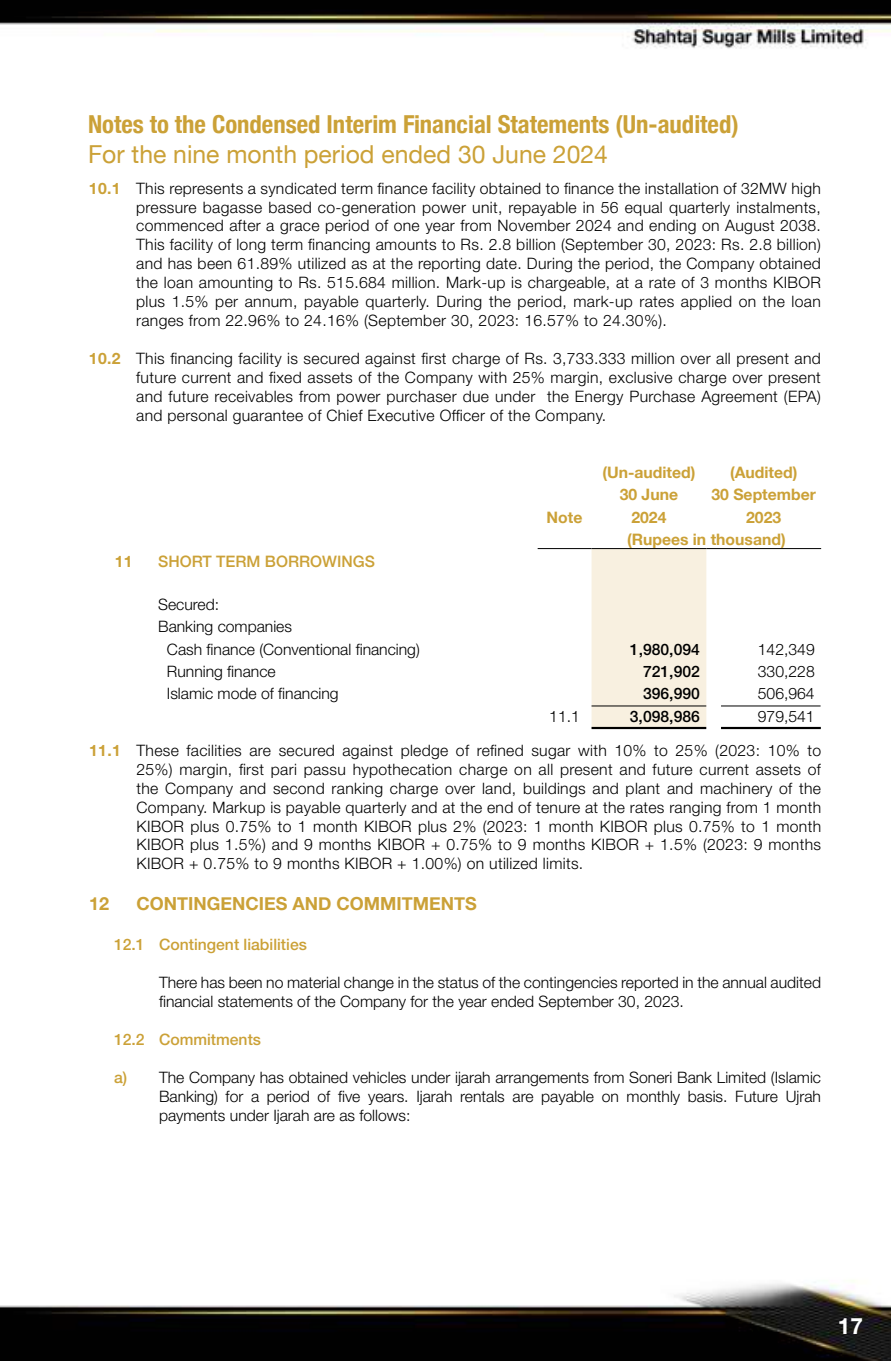
<style>
.page{position:relative;width:891px;height:1361px;background:#fff}
.page>*{position:absolute;margin:0;border:0;box-sizing:border-box;transform-origin:0 0}
.t1{font:700 condensed 24.75px "Helvetica Neue";color:#cba137}
.t2{font:24.75px "Helvetica Neue";color:#cba137}
.t3{font:700 22.5px "Helvetica Neue LT Std";color:#fff}
.t4{font:700 18px "Helvetica Neue";color:#cba137}
.t5{font:300 15.75px/18.9px "Helvetica Neue LT Std";color:#000;text-align:justify}
.t6{font:300 15.75px/34.4px "Helvetica Neue LT Std";letter-spacing:.02em;color:#000}
.t7{font:700 15.75px/22.3px "Helvetica Neue";color:#cba137;text-align:right}
.t8{font:500 15.75px "Helvetica Neue LT Std";color:#cba137}
.t9{font:500 15.75px "Helvetica Neue LT Std";color:#000}
.t10{font:500 15.75px "Helvetica Neue";color:#cba137}
.s1{font-weight:700;color:#cba137}
.s2{font-weight:500;color:#cba137}
</style>
<div class="page">
<img style="left:0;top:0;width:891px;height:1361px">
<div style="left:592px;top:549px;width:114px;height:178px;background:#f8f0e0"></div>
<hr style="left:592px;top:548px;width:114px;height:1px;background:#000">
<hr style="left:706px;top:548px;width:115px;height:1px;background:#000">
<hr style="left:538px;top:548px;width:54px;height:1px;background:#000">
<hr style="left:592px;top:705px;width:114px;height:1px;background:#000">
<hr style="left:721px;top:705px;width:100px;height:1px;background:#000">
<hr style="left:592px;top:727px;width:114px;height:2px;background:#000">
<hr style="left:721px;top:727px;width:100px;height:2px;background:#000">
<h1 class="t1" style="left:88px;top:104px;width:652px">Notes to the Condensed Interim Financial Statements (Un-audited)</h1>
<h1 class="t2" style="left:88px;top:136px;width:521px">For the nine month period ended 30 June 2024</h1>
<p class="t5" style="left:136px;top:178px;width:686px;text-indent:-47px"><span class="s1">10.1</span> This represents a syndicated term finance facility obtained to finance the installation of 32MW high pressure bagasse based co-generation power unit, repayable in 56 equal quarterly instalments, commenced after a grace period of one year from November 2024 and ending on August 2038.<br>This facility of long term financing amounts to Rs. 2.8 billion (September 30, 2023: Rs. 2.8 billion) and has been 61.89% utilized as at the reporting date. During the period, the Company obtained the loan amounting to Rs. 515.684 million. Mark-up is chargeable, at a rate of 3 months KIBOR plus 1.5% per annum, payable quarterly. During the period, mark-up rates applied on the loan ranges from 22.96% to 24.16% (September 30, 2023: 16.57% to 24.30%).</p>
<p class="t5" style="left:136px;top:348px;width:686px;text-indent:-47px"><span class="s1">10.2</span> This financing facility is secured against first charge of Rs. 3,733.333 million over all present and future current and fixed assets of the Company with 25% margin, exclusive charge over present and future receivables from power purchaser due under the Energy Purchase Agreement (EPA) and personal guarantee of Chief Executive Officer of the Company.</p>
<p class="t7" style="left:602px;top:462px;width:95px">(Un-audited)</p>
<p class="t7" style="left:730px;top:462px;width:69px">(Audited)</p>
<p class="t7" style="left:620px;top:484px;width:60px">30 June</p>
<p class="t7" style="left:712px;top:484px;width:106px">30 September</p>
<p class="t7" style="left:547px;top:506px;width:37px">Note</p>
<p class="t7" style="left:631px;top:506px;width:37px">2024</p>
<p class="t7" style="left:627px;top:506px;width:160px">2023<br>(Rupees in thousand)</p>
<p class="t7" style="left:115px;top:551px;width:19px">11</p>
<p class="t10" style="left:158px;top:549px;width:218px">SHORT TERM BORROWINGS</p>
<p class="t5" style="left:158px;top:595px;width:62px">Secured:</p>
<p class="t5" style="left:158px;top:617px;width:135px">Banking companies</p>
<p class="t5" style="left:167px;top:639px;width:254px">Cash finance (Conventional financing)</p>
<p class="t9" style="left:630px;top:640px;width:72px">1,980,094</p>
<p class="t5" style="left:758px;top:639px;width:58px">142,349</p>
<p class="t5" style="left:167px;top:661px;width:110px">Running finance</p>
<p class="t9" style="left:643px;top:662px;width:58px">721,902</p>
<p class="t5" style="left:758px;top:661px;width:58px">330,228</p>
<p class="t5" style="left:167px;top:684px;width:173px">Islamic mode of financing</p>
<p class="t9" style="left:643px;top:684px;width:58px">396,990</p>
<p class="t5" style="left:758px;top:684px;width:58px">506,964</p>
<p class="t5" style="left:549px;top:706px;width:32px">11.1</p>
<p class="t9" style="left:630px;top:707px;width:72px">3,098,986</p>
<p class="t6" style="left:89px;top:698px;width:733px;text-indent:669px">979,541<br><span class="s1">11.1</span> These facilities are secured against pledge of refined sugar with 10% to 25% (2023: 10% to</p>
<p class="t5" style="left:137px;top:759px;width:686px">25%) margin, first pari passu hypothecation charge on all present and future current assets of the Company and second ranking charge over land, buildings and plant and machinery of the Company. Markup is payable quarterly and at the end of tenure at the rates ranging from 1 month KIBOR plus 0.75% to 1 month KIBOR plus 2% (2023: 1 month KIBOR plus 0.75% to 1 month KIBOR plus 1.5%) and 9 months KIBOR + 0.75% to 9 months KIBOR + 1.5% (2023: 9 months KIBOR + 0.75% to 9 months KIBOR + 1.00%) on utilized limits.</p>
<p class="t4" style="left:89px;top:889px;width:22px">12</p>
<p class="t4" style="left:137px;top:889px;width:342px">CONTINGENCIES AND COMMITMENTS</p>
<p class="t8" style="left:114px;top:935px;width:194px">12.1 Contingent liabilities</p>
<p class="t5" style="left:159px;top:973px;width:664px">There has been no material change in the status of the contingencies reported in the annual audited financial statements of the Company for the year ended September 30, 2023.</p>
<p class="t8" style="left:114px;top:1030px;width:149px">12.2 Commitments</p>
<p class="t5" style="left:159px;top:1067px;width:664px;text-indent:-45px"><span class="s2">a)</span> The Company has obtained vehicles under ijarah arrangements from Soneri Bank Limited (Islamic Banking) for a period of five years. Ijarah rentals are payable on monthly basis. Future Ujrah payments under Ijarah are as follows:</p>
<h2 class="t3" style="left:838px;top:1312px;width:27px">17</h2>
</div>
